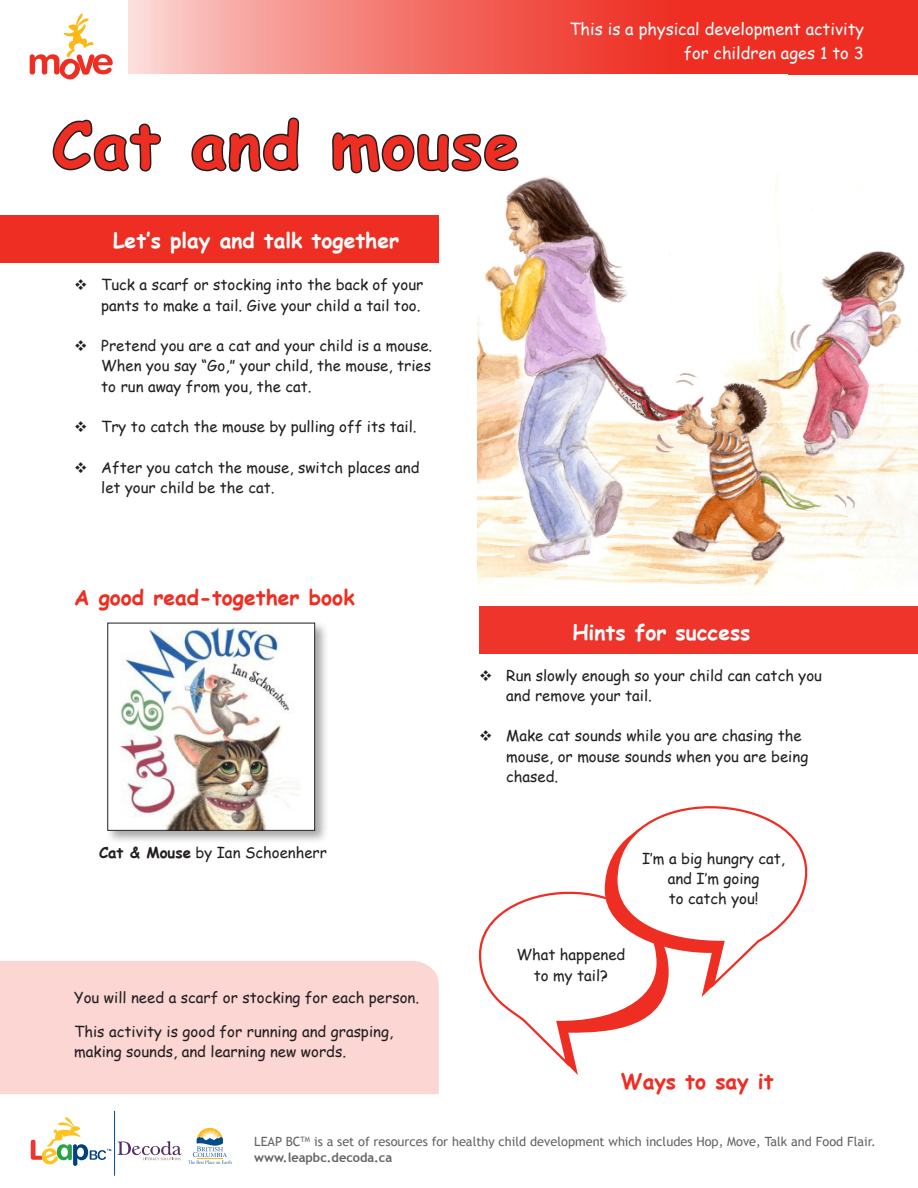
<style>
.page{position:relative;width:918px;height:1188px;background:#fff}
.page>*{position:absolute;margin:0;border:0;box-sizing:border-box;transform-origin:0 0}
.HF_B_Heading{font:700 63px "Comic Sans MS";letter-spacing:.03em;color:#ee2e22}
.t1{font:700 21px "Comic Sans MS";color:#fff}
.t2{font:700 21px "Comic Sans MS";color:#ee2e22}
.t3{font:16.5px/24px "Comic Sans MS";color:#fff;text-align:right}
.t4{font:15px/20.2px "Comic Sans MS";color:#231f20}
.t5{font:12.75px/16.5px "Trebuchet MS";color:#636366}
.s1{font-weight:700}
</style>
<div class="page">
<div style="left:789px;top:0;width:129px;height:74px;background:#ee2e22"></div>
<svg style="left:128px;top:0;width:661px;height:74px;background:#f26d64"></svg>
<div style="left:0;top:961px;width:439px;height:133px;background:#fbd6d3"></div>
<div style="left:479px;top:606px;width:439px;height:48px;background:#ee342b"></div>
<div style="left:0;top:216px;width:439px;height:47px;background:#ee2e22"></div>
<svg style="left:478px;top:854px;width:182px;height:221px"></svg>
<svg style="left:614px;top:806px;width:194px;height:198px"></svg>
<svg style="left:30px;top:14px;width:83px;height:65px"></svg>
<div style="left:105px;top:620px;width:224px;height:225px;background:#231f20;opacity:.4"></div>
<img style="left:109px;top:625px;width:204px;height:204px">
<div style="left:107px;top:623px;width:208px;height:208px;border:1px solid #231f20"></div>
<svg style="left:31px;top:1117px;width:80px;height:49px"></svg>
<hr style="left:114px;top:1111px;width:1px;height:64px;background:#004a8d">
<svg style="left:188px;top:1128px;width:44px;height:36px"></svg>
<svg style="left:118px;top:1141px;width:64px;height:19px"></svg>
<svg style="left:52px;top:119px;width:109px;height:53px"></svg>
<svg style="left:190px;top:117px;width:111px;height:99px"></svg>
<svg style="left:332px;top:132px;width:187px;height:42px"></svg>
<img style="left:477px;top:174px;width:441px;height:415px">
<p class="HF_B_Heading" style="left:53px;top:99px;width:468px">Cat and mouse</p>
<p class="t1" style="left:113px;top:225px;width:288px">Let’s play and talk together</p>
<p class="t4" style="left:74px;top:274px;width:351px;text-align:right">❖ Tuck a scarf or stocking into the back of your pants to make a tail. Give your child a tail too.</p>
<p class="t4" style="left:101px;top:335px;width:333px;text-align:justify;text-indent:-27px">❖ Pretend you are a cat and your child is a mouse.<br>When you say “Go,” your child, the mouse, tries to run away from you, the cat.</p>
<p class="t4" style="left:74px;top:416px;width:344px">❖ Try to catch the mouse by pulling off its tail.</p>
<p class="t4" style="left:101px;top:456px;width:320px;text-indent:-27px">❖ After you catch the mouse, switch places and let your child be the cat.</p>
<p class="t2" style="left:74px;top:582px;width:282px">A good read-together book</p>
<p class="t3" style="left:569px;top:17px;width:296px">This is a physical development activity for children ages 1 to 3</p>
<p class="t1" style="left:572px;top:616px;width:180px">Hints for success</p>
<p class="t4" style="left:99px;top:842px;width:230px"><span class="s1">Cat &amp; Mouse</span> by Ian Schoenherr</p>
<p class="t4" style="left:74px;top:987px;width:346px">You will need a scarf or stocking for each person.</p>
<p class="t4" style="left:74px;top:1021px;width:320px">This activity is good for running and grasping, making sounds, and learning new words.</p>
<p class="t4" style="left:506px;top:665px;width:317px;text-indent:-27px">❖ Run slowly enough so your child can catch you and remove your tail.</p>
<p class="t4" style="left:506px;top:725px;width:304px;text-indent:-27px">❖ Make cat sounds while you are chasing the mouse, or mouse sounds when you are being chased.</p>
<p class="t4" style="left:516px;top:944px;width:110px">What happened</p>
<p class="t4" style="left:534px;top:964px;width:76px">to my tail?</p>
<p class="t4" style="left:642px;top:848px;width:145px;text-align:center">I’m a big hungry cat, and I’m going</p>
<p class="t4" style="left:669px;top:888px;width:91px">to catch you!</p>
<p class="t2" style="left:621px;top:1065px;width:154px">Ways to say it</p>
<p class="t5" style="left:254px;top:1133px;width:623px">LEAP BC<sup>TM</sup> is a set of resources for healthy child development which includes Hop, Move, Talk and Food Flair. <span class="s1">www.leapbc.decoda.ca</span></p>
</div>
